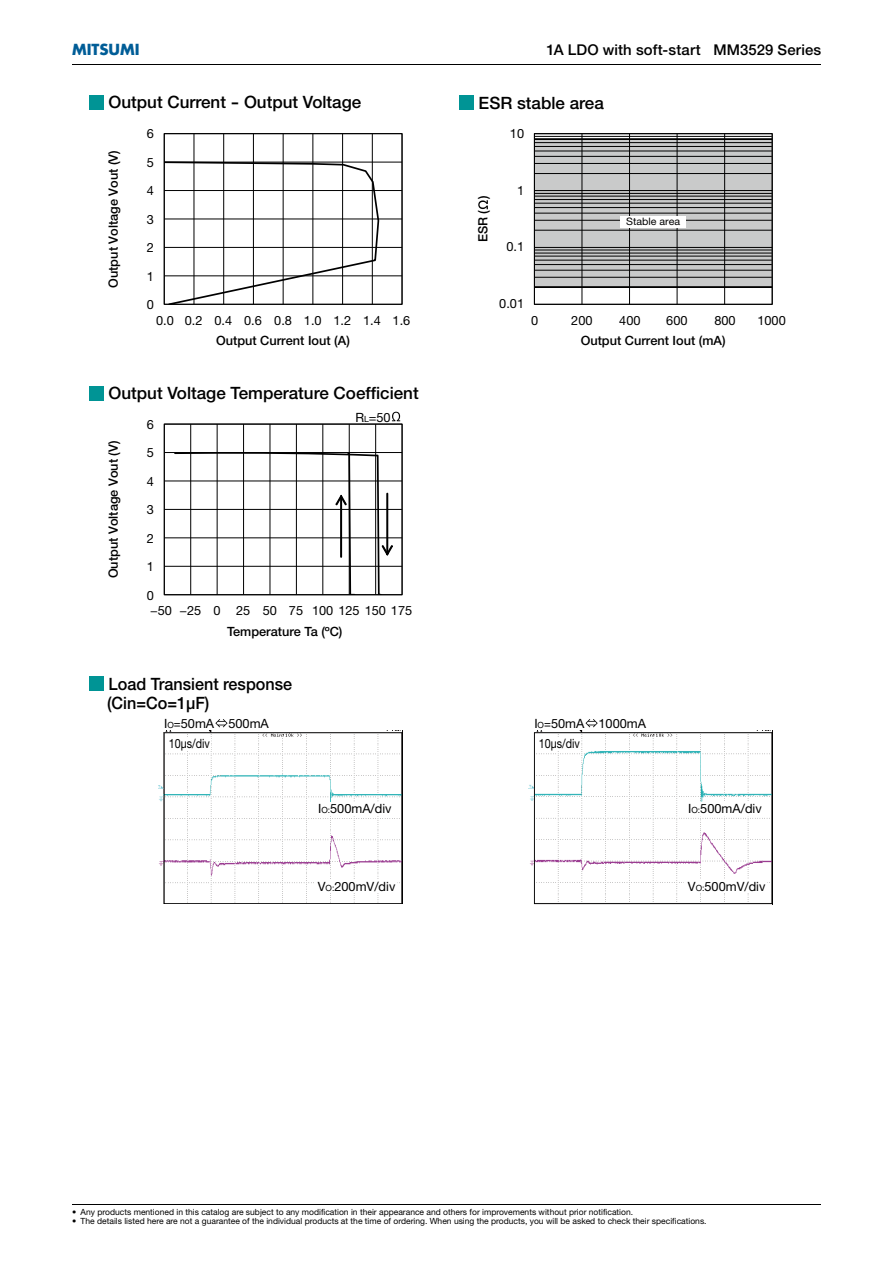
<style>
.page{position:relative;width:893px;height:1263px;background:#fff}
.page>*{position:absolute;margin:0;border:0;box-sizing:border-box;transform-origin:0 0}
.t1{font:500 16.95px "Helvetica Neue";color:#000}
.t2{font:500 16.95px/19.2px "Helvetica Neue";color:#000;scale:.95 1}
.t3{font:500 14.85px "Helvetica Neue";letter-spacing:.01em;color:#000}
.t4{font:700 14.85px "Futura";color:#005d97}
.t5{font:12.75px "Helvetica Neue";color:#000}
.t6{font:500 12.75px "Helvetica Neue";color:#000}
.t7{font:12.75px "Helvetica Neue";color:#000;scale:.84 1}
.t8{font:10.35px "Helvetica Neue";color:#000}
.t9{font:8.55px "Helvetica Neue";color:#000}
.s1{font-size:8.55px}
</style>
<div class="page">
<hr style="left:72px;top:1204px;width:748px;height:1px;background:#000">
<hr style="left:72px;top:64px;width:748px;height:1px;background:#000">
<svg style="left:536px;top:140px;width:234px;height:146px;background:#bfc0c0"></svg>
<hr style="left:534px;top:156px;width:237px;height:1px;background:#000">
<hr style="left:534px;top:151px;width:237px;height:1px;background:#000">
<hr style="left:534px;top:146px;width:237px;height:1px;background:#000">
<hr style="left:534px;top:142px;width:237px;height:1px;background:#000">
<hr style="left:534px;top:136px;width:237px;height:1px;background:#000">
<hr style="left:534px;top:163px;width:237px;height:1px;background:#000">
<hr style="left:534px;top:193px;width:237px;height:1px;background:#000">
<hr style="left:534px;top:196px;width:237px;height:1px;background:#000">
<hr style="left:534px;top:173px;width:237px;height:1px;background:#000">
<hr style="left:534px;top:199px;width:237px;height:1px;background:#000">
<hr style="left:534px;top:250px;width:237px;height:1px;background:#000">
<hr style="left:534px;top:230px;width:237px;height:1px;background:#000">
<hr style="left:534px;top:220px;width:237px;height:1px;background:#000">
<hr style="left:534px;top:213px;width:237px;height:1px;background:#000">
<hr style="left:534px;top:207px;width:237px;height:1px;background:#000">
<hr style="left:534px;top:203px;width:237px;height:1px;background:#000">
<hr style="left:534px;top:253px;width:237px;height:1px;background:#000">
<hr style="left:534px;top:277px;width:237px;height:1px;background:#000">
<hr style="left:534px;top:270px;width:237px;height:1px;background:#000">
<hr style="left:534px;top:264px;width:237px;height:1px;background:#000">
<hr style="left:534px;top:260px;width:237px;height:1px;background:#000">
<hr style="left:534px;top:256px;width:237px;height:1px;background:#000">
<hr style="left:581px;top:134px;width:1px;height:170px;background:#000">
<hr style="left:629px;top:134px;width:1px;height:170px;background:#000">
<hr style="left:676px;top:134px;width:1px;height:170px;background:#000">
<hr style="left:724px;top:134px;width:1px;height:170px;background:#000">
<hr style="left:534px;top:247px;width:238px;height:1px;background:#000">
<hr style="left:534px;top:190px;width:238px;height:1px;background:#000">
<hr style="left:534px;top:286px;width:238px;height:2px;background:#000">
<hr style="left:534px;top:138px;width:238px;height:2px;background:#000">
<div style="left:534px;top:133px;width:238px;height:172px;border:1px solid #000"></div>
<div style="left:620px;top:216px;width:66px;height:11px;background:#fff"></div>
<svg style="left:478px;top:200px;width:10px;height:9px"></svg>
<hr style="left:164px;top:452px;width:238px;height:1px;background:#000">
<hr style="left:164px;top:481px;width:238px;height:1px;background:#000">
<hr style="left:164px;top:509px;width:238px;height:1px;background:#000">
<hr style="left:164px;top:537px;width:238px;height:1px;background:#000">
<hr style="left:164px;top:566px;width:238px;height:1px;background:#000">
<hr style="left:190px;top:424px;width:1px;height:171px;background:#000">
<hr style="left:217px;top:424px;width:1px;height:171px;background:#000">
<hr style="left:243px;top:424px;width:1px;height:171px;background:#000">
<hr style="left:269px;top:424px;width:1px;height:171px;background:#000">
<hr style="left:296px;top:424px;width:1px;height:171px;background:#000">
<hr style="left:322px;top:424px;width:1px;height:171px;background:#000">
<hr style="left:349px;top:424px;width:1px;height:171px;background:#000">
<hr style="left:375px;top:424px;width:1px;height:171px;background:#000">
<div style="left:164px;top:424px;width:238px;height:171px;border:1px solid #000"></div>
<svg style="left:173px;top:451px;width:220px;height:144px"></svg>
<svg style="left:392px;top:412px;width:8px;height:9px"></svg>
<div style="left:89px;top:386px;width:15px;height:14px;background:#009495"></div>
<div style="left:459px;top:95px;width:15px;height:15px;background:#009495"></div>
<hr style="left:164px;top:162px;width:238px;height:1px;background:#000">
<hr style="left:164px;top:190px;width:238px;height:1px;background:#000">
<hr style="left:164px;top:219px;width:238px;height:1px;background:#000">
<hr style="left:164px;top:247px;width:238px;height:1px;background:#000">
<hr style="left:164px;top:275px;width:238px;height:1px;background:#000">
<hr style="left:193px;top:134px;width:1px;height:170px;background:#000">
<hr style="left:223px;top:134px;width:1px;height:170px;background:#000">
<hr style="left:253px;top:134px;width:1px;height:170px;background:#000">
<hr style="left:283px;top:134px;width:1px;height:170px;background:#000">
<hr style="left:312px;top:134px;width:1px;height:170px;background:#000">
<hr style="left:342px;top:134px;width:1px;height:170px;background:#000">
<hr style="left:372px;top:134px;width:1px;height:170px;background:#000">
<svg style="left:166px;top:161px;width:214px;height:142px"></svg>
<div style="left:164px;top:133px;width:238px;height:172px;border:1px solid #000"></div>
<div style="left:89px;top:95px;width:15px;height:15px;background:#009495"></div>
<div style="left:89px;top:676px;width:15px;height:15px;background:#009495"></div>
<img style="left:158px;top:732px;width:6px;height:172px">
<svg style="left:164px;top:719px;width:238px;height:185px"></svg>
<img style="left:528px;top:733px;width:6px;height:171px">
<svg style="left:534px;top:719px;width:238px;height:185px"></svg>
<h2 class="t4" style="left:72px;top:43px;width:69px">MITSUMI</h2>
<h2 class="t3" style="left:546px;top:45px;width:276px">1A LDO with soft-start MM3529 Series</h2>
<h1 class="t1" style="left:108px;top:96px;width:254px">Output Current - Output Voltage</h1>
<h3 class="t6" style="left:109px;top:288px;width:139px;rotate:-90deg">Output Voltage Vout (V)</h3>
<h3 class="t5" style="left:147px;top:129px;width:9px">6</h3>
<h3 class="t5" style="left:147px;top:158px;width:9px">5</h3>
<h3 class="t5" style="left:147px;top:186px;width:9px">4</h3>
<h3 class="t5" style="left:147px;top:215px;width:9px">3</h3>
<h3 class="t5" style="left:147px;top:243px;width:9px">2</h3>
<h3 class="t5" style="left:147px;top:272px;width:9px">1</h3>
<h3 class="t5" style="left:147px;top:300px;width:9px">0</h3>
<h3 class="t5" style="left:156px;top:316px;width:256px">0.0 0.2 0.4 0.6 0.8 1.0 1.2 1.4 1.6</h3>
<h3 class="t6" style="left:216px;top:336px;width:135px">Output Current Iout (A)</h3>
<h1 class="t1" style="left:108px;top:387px;width:312px">Output Voltage Temperature Coefficient</h1>
<h3 class="t6" style="left:109px;top:578px;width:139px;rotate:-90deg">Output Voltage Vout (V)</h3>
<h3 class="t5" style="left:147px;top:419px;width:9px">6</h3>
<h3 class="t5" style="left:147px;top:448px;width:9px">5</h3>
<h3 class="t5" style="left:147px;top:476px;width:9px">4</h3>
<h3 class="t5" style="left:147px;top:505px;width:9px">3</h3>
<h3 class="t5" style="left:147px;top:533px;width:9px">2</h3>
<h3 class="t5" style="left:147px;top:562px;width:9px">1</h3>
<h3 class="t5" style="left:147px;top:590px;width:9px">0</h3>
<h3 class="t5" style="left:355px;top:412px;width:37px">R<span class="s1">L</span>=50</h3>
<h3 class="t5" style="left:150px;top:606px;width:263px">−50 −25 0 25 50 75 100 125 150 175</h3>
<h3 class="t6" style="left:227px;top:627px;width:117px">Temperature Ta (ºC)</h3>
<h1 class="t2" style="left:107px;top:676px;width:196px">Load Transient response (Cin=Co=1µF)</h1>
<h3 class="t7" style="left:169px;top:739px;width:50px">10µs/div</h3>
<h3 class="t5" style="left:164px;top:719px;width:106px">I<span class="s1">O</span>=50mA 500mA</h3>
<h3 class="t5" style="left:318px;top:804px;width:75px">I<span class="s1">O:</span>500mA/div</h3>
<h3 class="t5" style="left:318px;top:882px;width:79px">V<span class="s1">O:</span>200mV/div</h3>
<h1 class="t1" style="left:478px;top:96px;width:127px">ESR stable area</h1>
<h3 class="t5" style="left:510px;top:129px;width:16px">10</h3>
<h3 class="t6" style="left:478px;top:242px;width:48px;rotate:-90deg">ESR ( )</h3>
<h3 class="t5" style="left:517px;top:186px;width:9px">1</h3>
<h3 class="t5" style="left:506px;top:242px;width:19px">0.1</h3>
<p class="t8" style="left:626px;top:218px;width:55px">Stable area</p>
<h3 class="t5" style="left:499px;top:299px;width:26px">0.01</h3>
<h3 class="t5" style="left:531px;top:316px;width:9px">0</h3>
<h3 class="t5" style="left:571px;top:316px;width:23px">200</h3>
<h3 class="t5" style="left:619px;top:316px;width:23px">400</h3>
<h3 class="t5" style="left:666px;top:316px;width:23px">600</h3>
<h3 class="t5" style="left:714px;top:316px;width:23px">800</h3>
<h3 class="t5" style="left:757px;top:316px;width:30px">1000</h3>
<h3 class="t6" style="left:580px;top:336px;width:146px">Output Current Iout (mA)</h3>
<h3 class="t5" style="left:534px;top:719px;width:113px">I<span class="s1">O</span>=50mA 1000mA</h3>
<h3 class="t7" style="left:539px;top:739px;width:50px">10µs/div</h3>
<h3 class="t5" style="left:688px;top:804px;width:75px">I<span class="s1">O:</span>500mA/div</h3>
<h3 class="t5" style="left:688px;top:882px;width:79px">V<span class="s1">O:</span>500mV/div</h3>
<p class="t9" style="left:72px;top:1209px;width:562px">• Any products mentioned in this catalog are subject to any modification in their appearance and others for improvements without prior notification.</p>
<p class="t9" style="left:72px;top:1218px;width:636px">• The details listed here are not a guarantee of the individual products at the time of ordering. When using the products, you will be asked to check their specifications.</p>
</div>
